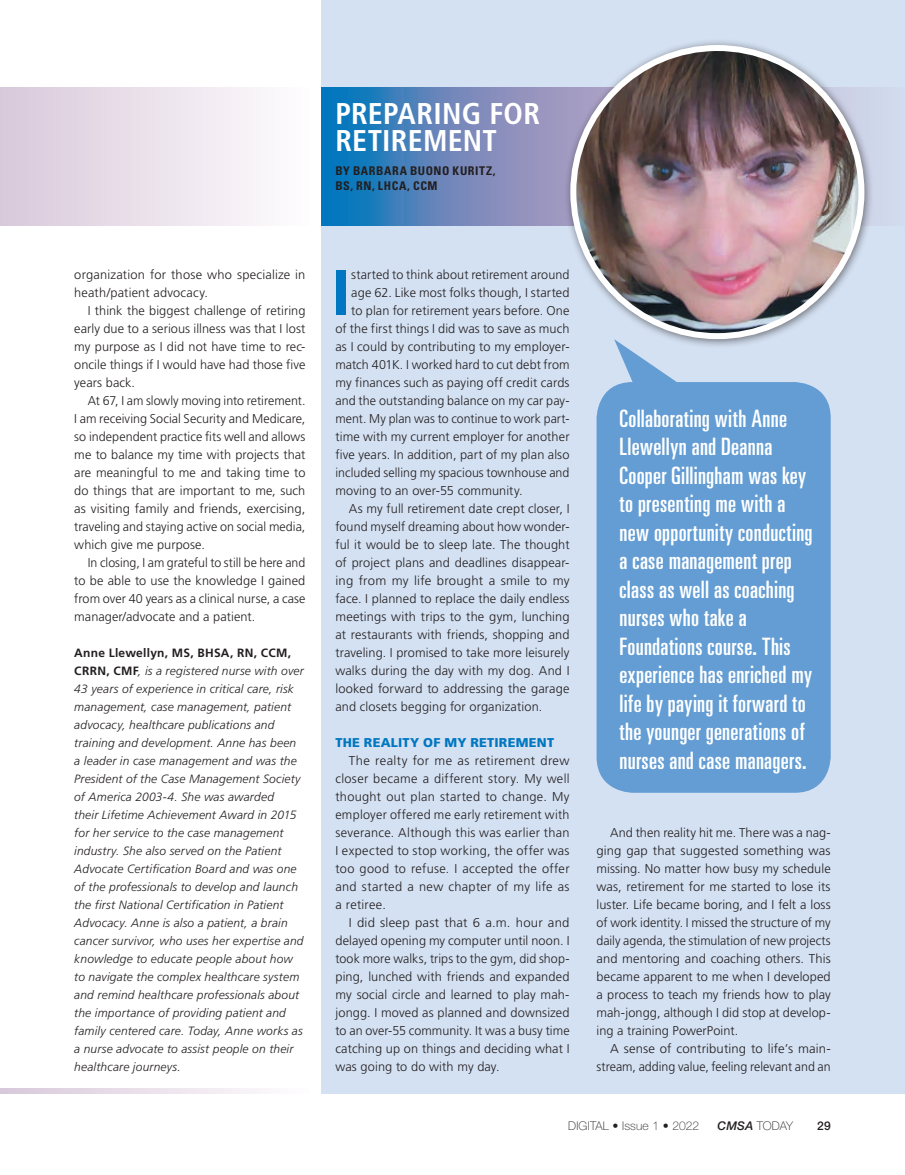
<style>
.page{position:relative;width:905px;height:1175px;background:#fff}
.page>*{position:absolute;margin:0;border:0;box-sizing:border-box;transform-origin:0 0}
.t1{font:700 64.35px "Frutiger LT Std";color:#0077c0}
.t2{font:700 condensed 30px/27px "Frutiger LT Std";letter-spacing:.005em;color:#fff}
.t3{font:ultra-condensed 24px/28.5px "Univers LT Std";letter-spacing:.01em;color:#fff}
.t4{font:300 12.75px/18px "Frutiger LT Std";letter-spacing:.01em;color:#231f20;text-align:justify}
.t5{font:900 12.75px "Frutiger LT Std";letter-spacing:.02em;color:#0077c0}
.t6{font:italic 300 12px/18px "Frutiger LT Std";letter-spacing:.015em;color:#231f20}
.t7{font:700 condensed 12px/15px "Univers LT Std";letter-spacing:.045em;color:#231f20}
.t8{font:100 12px "Helvetica Neue LT Std";letter-spacing:.01em;color:#231f20}
.t9{font:500 12px "Helvetica Neue LT Std";color:#231f20}
.s1{font-weight:700;font-style:normal}
.s2{font-weight:500;font-style:italic}
</style>
<div class="page">
<div style="left:322px;top:0;width:582px;height:1094px;background:#d4e1f2"></div>
<svg style="left:596px;top:349px;width:234px;height:443px;background:#6ba2d6"></svg>
<svg style="left:322px;top:87px;width:553px;height:138px;background:#5b86bc"></svg>
<div style="left:0;top:87px;width:308px;height:138px;background:linear-gradient(to right,#d9c8da,#fefdfe)"></div>
<div style="left:563px;top:38px;width:311px;height:311px;background:#231f20;opacity:.55"></div>
<img style="left:573px;top:48px;width:288px;height:288px;border-radius:144px">
<svg style="left:0;top:1088px;width:257px;height:6px;background:#e8dee9"></svg>
<h2 class="t2" style="left:335px;top:100px;width:206px">PREPARING FOR<br>RETIREMENT</h2>
<p class="t7" style="left:335px;top:163px;width:161px">BY BARBARA BUONO KURITZ,<br>BS, RN, LHCA, CCM</p>
<p class="t4" style="left:74px;top:266px;width:233px">organization for those who specialize in heath/patient advocacy.</p>
<p class="t4" style="left:74px;top:302px;width:233px;text-indent:14px">I think the biggest challenge of retiring early due to a serious illness was that I lost my purpose as I did not have time to rec&shy;oncile things if I would have had those five years back.</p>
<p class="t4" style="left:74px;top:392px;width:233px;text-indent:14px">At 67, I am slowly moving into retirement.<br>I am receiving Social Security and Medicare, so independent practice fits well and allows me to balance my time with projects that are meaningful to me and taking time to do things that are important to me, such as visiting family and friends, exercising, traveling and staying active on social media, which give me purpose.</p>
<p class="t4" style="left:74px;top:554px;width:232px;text-indent:14px">In closing, I am grateful to still be here and to be able to use the knowledge I gained from over 40 years as a clinical nurse, a case manager/advocate and a patient.</p>
<p class="t6" style="left:74px;top:644px;width:231px"><span class="s1">Anne Llewellyn, MS, BHSA, RN, CCM, CRRN, CMF</span>, is a registered nurse with over 43 years of experience in critical care, risk management, case management, patient advocacy, healthcare publications and training and development. Anne has been a leader in case management and was the President of the Case Management Society of America 2003-4. She was awarded<br>their Lifetime Achievement Award in 2015 for her service to the case management industry. She also served on the Patient Advocate Certification Board and was one of the professionals to develop and launch the first National Certification in Patient Advocacy. Anne is also a patient, a brain cancer survivor, who uses her expertise and knowledge to educate people about how to navigate the complex healthcare system and remind healthcare professionals about the importance of providing patient and family centered care. Today, Anne works as a nurse advocate to assist people on their healthcare journeys.</p>
<h1 class="t1" style="left:332px;top:255px;width:19px">I</h1>
<p class="t4" style="left:351px;top:266px;width:220px">started to think about retirement around</p>
<p class="t4" style="left:351px;top:284px;width:220px">age 62. Like most folks though, I started</p>
<p class="t4" style="left:351px;top:302px;width:220px">to plan for retirement years before. One</p>
<p class="t4" style="left:335px;top:320px;width:236px">of the first things I did was to save as much</p>
<p class="t4" style="left:335px;top:338px;width:236px">as I could by contributing to my employer-</p>
<p class="t4" style="left:335px;top:356px;width:236px">match 401K. I worked hard to cut debt from</p>
<p class="t4" style="left:335px;top:374px;width:235px">my finances such as paying off credit cards</p>
<p class="t4" style="left:335px;top:392px;width:236px">and the outstanding balance on my car pay-</p>
<p class="t4" style="left:335px;top:410px;width:235px">ment. My plan was to continue to work part-</p>
<p class="t4" style="left:335px;top:428px;width:236px">time with my current employer for another</p>
<p class="t4" style="left:335px;top:446px;width:235px">five years. In addition, part of my plan also</p>
<p class="t4" style="left:335px;top:464px;width:235px">included selling my spacious townhouse and</p>
<p class="t4" style="left:335px;top:482px;width:189px">moving to an over-55 community.</p>
<p class="t4" style="left:349px;top:500px;width:222px">As my full retirement date crept closer, I</p>
<p class="t4" style="left:335px;top:518px;width:236px">found myself dreaming about how wonder-</p>
<p class="t4" style="left:335px;top:536px;width:236px">ful it would be to sleep late. The thought</p>
<p class="t4" style="left:335px;top:554px;width:236px">of project plans and deadlines disappear-</p>
<p class="t4" style="left:335px;top:572px;width:236px">ing from my life brought a smile to my</p>
<p class="t4" style="left:335px;top:590px;width:236px">face. I planned to replace the daily endless</p>
<p class="t4" style="left:335px;top:608px;width:235px">meetings with trips to the gym, lunching</p>
<p class="t4" style="left:335px;top:626px;width:236px">at restaurants with friends, shopping and</p>
<p class="t4" style="left:335px;top:644px;width:236px">traveling. I promised to take more leisurely</p>
<p class="t4" style="left:335px;top:662px;width:236px">walks during the day with my dog. And I</p>
<p class="t4" style="left:335px;top:680px;width:235px">looked forward to addressing the garage</p>
<p class="t4" style="left:335px;top:698px;width:208px">and closets begging for organization.</p>
<p class="t5" style="left:335px;top:735px;width:220px">THE REALITY OF MY RETIREMENT</p>
<p class="t4" style="left:335px;top:752px;width:236px;text-indent:14px">The realty for me as retirement drew closer became a different story. My well thought out plan started to change. My employer offered me early retirement with severance. Although this was earlier than I expected to stop working, the offer was too good to refuse. I accepted the offer and started a new chapter of my life as a retiree.</p>
<p class="t4" style="left:335px;top:914px;width:236px;text-indent:14px">I did sleep past that 6 a.m. hour and delayed opening my computer until noon. I took more walks, trips to the gym, did shop&shy;ping, lunched with friends and expanded my social circle and learned to play mah&shy;jongg. I moved as planned and downsized to an over-55 community. It was a busy time catching up on things and deciding what I was going to do with my day.</p>
<p class="t3" style="left:619px;top:404px;width:194px">Collaborating with Anne<br>Llewellyn and Deanna<br>Cooper Gillingham was key to presenting me with a new opportunity conducting a case management prep class as well as coaching nurses who take a<br>Foundations course. This experience has enriched my life by paying it forward to the younger generations of nurses and case managers.</p>
<p class="t4" style="left:596px;top:824px;width:236px;text-indent:14px">And then reality hit me. There was a nag&shy;ging gap that suggested something was missing. No matter how busy my schedule was, retirement for me started to lose its luster. Life became boring, and I felt a loss of work identity. I missed the structure of my daily agenda, the stimulation of new projects and mentoring and coaching others. This became apparent to me when I developed a process to teach my friends how to play mah-jongg, although I did stop at develop&shy;ing a training PowerPoint.</p>
<p class="t4" style="left:596px;top:1040px;width:236px;text-align:right">A sense of contributing to life’s main&shy;stream, adding value, feeling relevant and an</p>
<p class="t8" style="left:568px;top:1118px;width:132px">DIGITAL • Issue 1 • 2022</p>
<p class="t8" style="left:717px;top:1118px;width:77px"><span class="s2">CMSA</span> TODAY</p>
<p class="t9" style="left:817px;top:1118px;width:15px">29</p>
</div>
